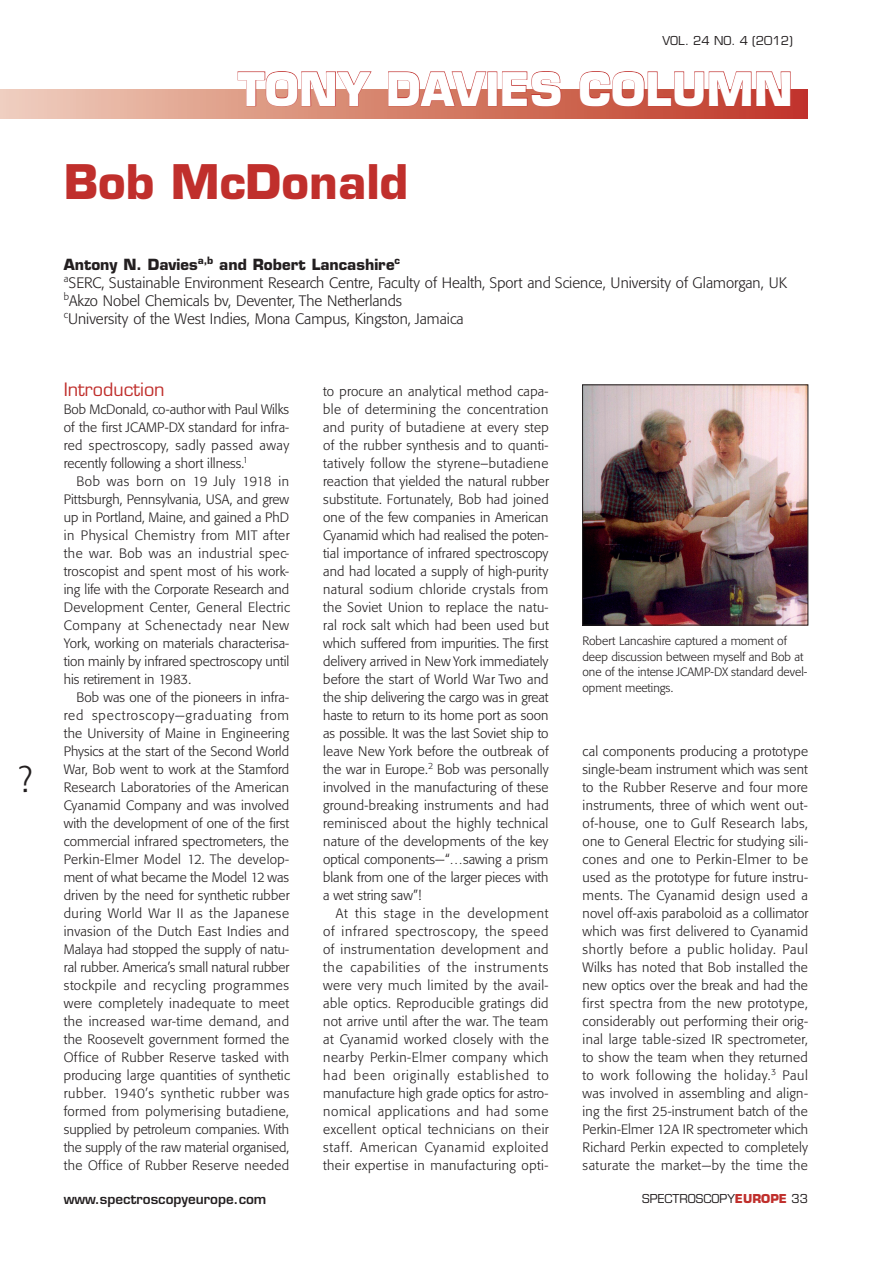
<style>
.page{position:relative;width:893px;height:1263px;background:#fff}
.page>*{position:absolute;margin:0;border:0;box-sizing:border-box;transform-origin:0 0}
.Column_title{font:700 46.5px "Eurostile";color:#c02f2c}
.t1{font:700 45px "Eurostile";color:#fff}
.Body_indent{font:300 34.5px "Formata BQ";color:#231f20}
.Column_A_head{font:18px "Eurostile";color:#c02f2c}
.Article_address{font:300 15px/18px "Formata BQ";color:#231f20}
.Article_Author{font:700 15px "Eurostile";color:#231f20}
.Body_indent-2{font:300 13.5px/18px "Formata BQ";letter-spacing:.01em;color:#231f20;text-align:justify}
.Body_copy{font:300 13.5px/18px "Formata BQ";color:#231f20;text-align:justify}
.t2{font:600 13.5px "Eurostile";color:#231f20}
.Article_caption_No_N{font:300 12px/15.8px "Formata BQ";color:#231f20}
.t3{font:12px "Eurostile";color:#231f20}
.s1{font-weight:700;color:#c02f2c}
</style>
<div class="page">
<div style="left:0;top:89px;width:808px;height:29px;background:linear-gradient(to right,#eecdb8,#bf3624)"></div>
<svg style="left:237px;top:71px;width:135px;height:36px"></svg>
<svg style="left:388px;top:71px;width:99px;height:35px"></svg>
<div style="left:487px;top:72px;width:10px;height:34px;border:1px solid #c02f2c"></div>
<svg style="left:502px;top:71px;width:60px;height:36px"></svg>
<svg style="left:579px;top:71px;width:212px;height:36px"></svg>
<img style="left:584px;top:387px;width:222px;height:236px">
<div style="left:582px;top:385px;width:226px;height:240px;border:1px solid #231f20"></div>
<p class="Body_indent" style="left:19px;top:760px;width:14px">?</p>
<p class="t3" style="left:662px;top:33px;width:132px">VOL. 24 NO. 4 (2012)</p>
<p class="t1" style="left:238px;top:61px;width:556px">TONY DAVIES COLUMN</p>
<p class="Column_title" style="left:64px;top:153px;width:346px">Bob McDonald</p>
<p class="Article_Author" style="left:64px;top:255px;width:338px">Antony N. Davies<sup>a,b</sup> and Robert Lancashire<sup>c</sup></p>
<p class="Article_address" style="left:64px;top:274px;width:725px"><sup>a</sup>SERC, Sustainable Environment Research Centre, Faculty of Health, Sport and Science, University of Glamorgan, UK <sup>b</sup>Akzo Nobel Chemicals bv, Deventer, The Netherlands<br><sup>c</sup>University of the West Indies, Mona Campus, Kingston, Jamaica</p>
<p class="Column_A_head" style="left:64px;top:379px;width:102px">Introduction</p>
<p class="Body_copy" style="left:64px;top:400px;width:227px">Bob McDonald, co-author with Paul Wilks of the first JCAMP-DX standard for infra&shy;red spectroscopy, sadly passed away recently following a short illness.<sup>1</sup></p>
<p class="Body_indent-2" style="left:64px;top:472px;width:228px;text-indent:13px">Bob was born on 19 July 1918 in Pittsburgh, Pennsylvania, USA, and grew up in Portland, Maine, and gained a PhD in Physical Chemistry from MIT after the war. Bob was an industrial spec&shy;troscopist and spent most of his work&shy;ing life with the Corporate Research and Development Center, General Electric Company at Schenectady near New York, working on materials characterisa&shy;tion mainly by infrared spectroscopy until his retirement in 1983.</p>
<p class="Body_indent-2" style="left:64px;top:688px;width:228px;text-indent:13px">Bob was one of the pioneers in infra&shy;red spectroscopy—graduating from the University of Maine in Engineering Physics at the start of the Second World War, Bob went to work at the Stamford Research Laboratories of the American Cyanamid Company and was involved with the development of one of the first commercial infrared spectrometers, the Perkin-Elmer Model 12. The develop&shy;ment of what became the Model 12 was driven by the need for synthetic rubber during World War II as the Japanese invasion of the Dutch East Indies and Malaya had stopped the supply of natu&shy;ral rubber. America’s small natural rubber stockpile and recycling programmes were completely inadequate to meet the increased war-time demand, and the Roosevelt government formed the Office of Rubber Reserve tasked with producing large quantities of synthetic rubber. 1940’s synthetic rubber was formed from polymerising butadiene, supplied by petroleum companies. With the supply of the raw material organised, the Office of Rubber Reserve needed</p>
<p class="t2" style="left:64px;top:1190px;width:204px">www.spectroscopyeurope.com</p>
<p class="Body_indent-2" style="left:323px;top:382px;width:227px">to procure an analytical method capa&shy;ble of determining the concentration and purity of butadiene at every step of the rubber synthesis and to quanti&shy;tatively follow the styrene–butadiene reaction that yielded the natural rubber substitute. Fortunately, Bob had joined one of the few companies in American Cyanamid which had realised the poten&shy;tial importance of infrared spectroscopy and had located a supply of high-purity natural sodium chloride crystals from the Soviet Union to replace the natu&shy;ral rock salt which had been used but which suffered from impurities. The first delivery arrived in New York immediately before the start of World War Two and the ship delivering the cargo was in great haste to return to its home port as soon as possible. It was the last Soviet ship to leave New York before the outbreak of the war in Europe.<sup>2</sup> Bob was personally involved in the manufacturing of these ground-breaking instruments and had reminisced about the highly technical nature of the developments of the key optical components—“…sawing a prism blank from one of the larger pieces with a wet string saw”!</p>
<p class="Body_indent-2" style="left:323px;top:904px;width:227px;text-indent:13px">At this stage in the development of infrared spectroscopy, the speed of instrumentation development and the capabilities of the instruments were very much limited by the avail&shy;able optics. Reproducible gratings did not arrive until after the war. The team at Cyanamid worked closely with the nearby Perkin-Elmer company which had been originally established to manufacture high grade optics for astro&shy;nomical applications and had some excellent optical technicians on their staff. American Cyanamid exploited their expertise in manufacturing opti-</p>
<p class="Article_caption_No_N" style="left:582px;top:633px;width:226px">Robert Lancashire captured a moment of deep discussion between myself and Bob at one of the intense JCAMP-DX standard devel&shy;opment meetings.</p>
<p class="Body_indent-2" style="left:583px;top:742px;width:227px">cal components producing a prototype single-beam instrument which was sent to the Rubber Reserve and four more instruments, three of which went out&shy;of-house, one to Gulf Research labs, one to General Electric for studying sili&shy;cones and one to Perkin-Elmer to be used as the prototype for future instru&shy;ments. The Cyanamid design used a novel off-axis paraboloid as a collimator which was first delivered to Cyanamid shortly before a public holiday. Paul Wilks has noted that Bob installed the new optics over the break and had the first spectra from the new prototype, considerably out performing their orig&shy;inal large table-sized IR spectrometer, to show the team when they returned to work following the holiday.<sup>3</sup> Paul was involved in assembling and align&shy;ing the first 25-instrument batch of the Perkin-Elmer 12A IR spectrometer which Richard Perkin expected to completely saturate the market—by the time the</p>
<p class="t3" style="left:642px;top:1191px;width:167px">SPECTROSCOPY<span class="s1">EUROPE</span> 33</p>
</div>
